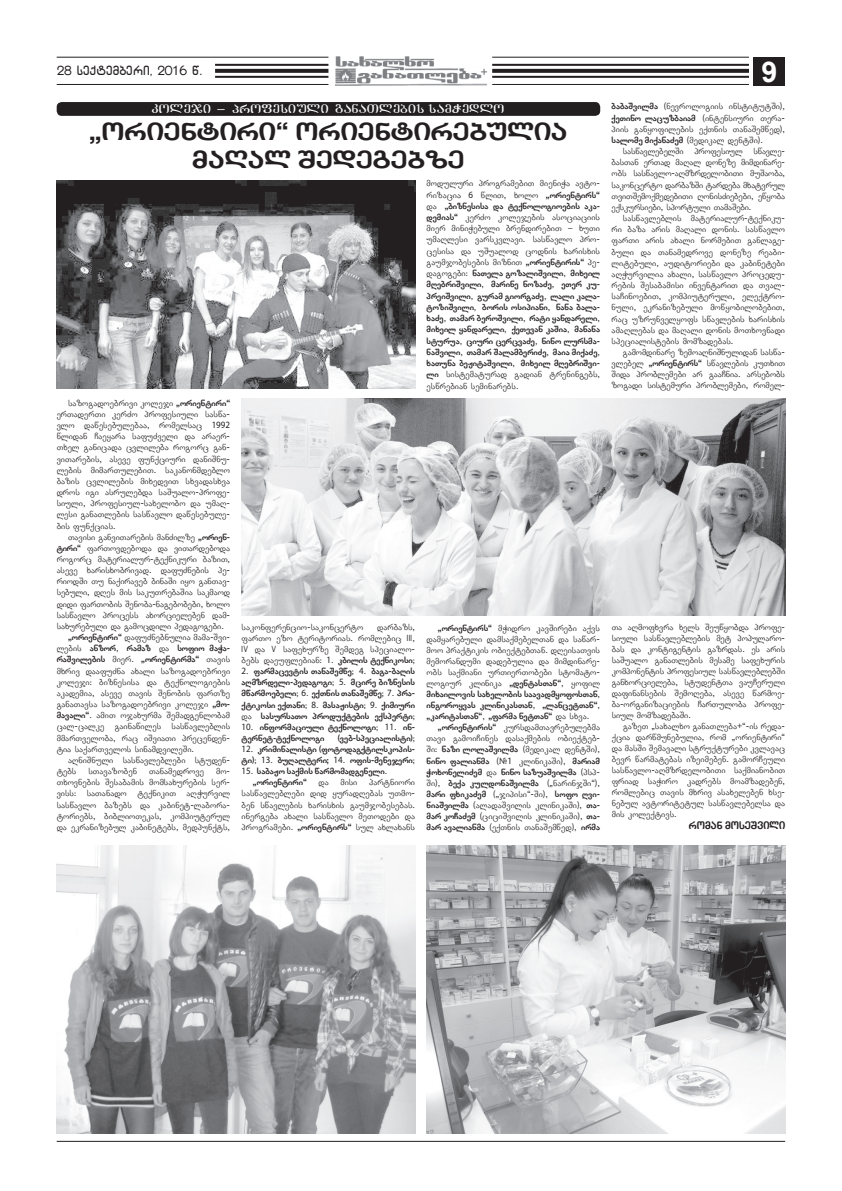
<style>
.page{position:relative;width:842px;height:1191px;background:#fff}
.page>*{position:absolute;margin:0;border:0;box-sizing:border-box;transform-origin:0 0}
.t1{font:700 28.6px "Arial";color:#fff}
.t2{font:700 25px/28.8px "A Kolkhety M";color:#231f20;text-align:center;scale:1.23 1}
.t3{font:13px "Lit Mtavr";color:#fff}
.t4{font:13px "Sanet";letter-spacing:-.03em;color:#231f20}
.t5{font:700 11px "A Kolkhety M";color:#231f20}
.t6{font:9px/11.2px "A Kolkhety N";color:#231f20;text-align:justify}
.t7{font:700 9px/11.2px "A Kolkhety N";color:#231f20}
.s1{font-weight:700}
.s2{font-weight:400}
</style>
<div class="page">
<hr style="left:492px;top:57px;width:257px;height:1px;background:#231f20">
<hr style="left:492px;top:84px;width:257px;height:1px;background:#231f20">
<hr style="left:492px;top:76px;width:257px;height:2px;background:#231f20">
<svg style="left:492px;top:69px;width:257px;height:4px"></svg>
<hr style="left:492px;top:64px;width:257px;height:2px;background:#231f20">
<hr style="left:215px;top:76px;width:113px;height:2px;background:#231f20">
<svg style="left:215px;top:69px;width:113px;height:4px"></svg>
<hr style="left:215px;top:64px;width:113px;height:2px;background:#231f20">
<hr style="left:57px;top:84px;width:271px;height:1px;background:#231f20">
<hr style="left:57px;top:57px;width:271px;height:1px;background:#231f20">
<img style="left:336px;top:57px;width:152px;height:29px">
<div style="left:754px;top:57px;width:31px;height:29px;background:#231f20"></div>
<hr style="left:57px;top:1141px;width:728px;height:1px;background:#231f20">
<div style="left:57px;top:102px;width:543px;height:14px;background:#231f20;border-radius:5px"></div>
<img style="left:57px;top:845px;width:358px;height:289px">
<img style="left:242px;top:398px;width:543px;height:217px">
<img style="left:57px;top:180px;width:358px;height:209px">
<img style="left:427px;top:845px;width:358px;height:289px">
<h3 class="t4" style="left:57px;top:62px;width:147px">28 SEQTEMBERI, 2016 W.</h3>
<h1 class="t1" style="left:761px;top:56px;width:17px">9</h1>
<h3 class="t3" style="left:151px;top:103px;width:355px">KOLEJI _ PROFESIULI GANATLEBIS SAMWEDLO</h3>
<h2 class="t2" style="left:89px;top:117px;width:391px">`ORIENTIRI~ ORIENTIREBULIA<br>MARAL SEDEGEBZE</h2>
<p class="t6" style="left:57px;top:397px;width:175px;text-indent:11px">SAZOGADOEBRIVI KOLEJI <span class="s1">`ORIENTIRI~ </span>ERTADERTI KERZO PROFESIULI SASWA-VLO DAWESEBULEBAA, ROMELSAC 1992<br>WLIDAN CAEYARA SAFUZVELI DA ARAER-TXEL GANICADA CVLILEBA ROGORC GAN-VITAREBIS, ASEVE FUNQCIURI DANISNU-LEBIS MIMARTULEBIT. SAKANONMDEBLO BAZIS CVLILEBIS MIXEDVIT SXVADASXVA DROS IGI ASRULEBDA SASUALO-PROFE-SIULI, PROFESIUL-SAXELOBO DA UMAR-LESI GANATLEBIS SASWAVLO DAWESEBULE-BIS FUNQCIAS.</p>
<p class="t6" style="left:68px;top:531px;width:164px">TAVISI GANVITAREBIS MANZILZE <span class="s1">`ORIEN-</span></p>
<p class="t6" style="left:57px;top:542px;width:175px"><span class="s1">TIRI~</span> FARTOVDEBODA DA VITARDEBODA</p>
<p class="t6" style="left:57px;top:553px;width:175px">ROGORC MATERIALUR-TEQNIKURI BAZIT,</p>
<p class="t6" style="left:57px;top:564px;width:175px">ASEVE XARISXOBRIVAD. DAFUZNEBIS PE-</p>
<p class="t6" style="left:57px;top:576px;width:175px">RIODSI TU NAQIRAVEB BINASI IYO GANTAV-</p>
<p class="t6" style="left:57px;top:587px;width:175px">SEBULI, DRES MIS SAKUTREBASIA SAKMAOD</p>
<p class="t6" style="left:57px;top:598px;width:175px">DIDI FARTOBIS SENOBA-NAGEBOBEBI, XOLO</p>
<p class="t6" style="left:57px;top:609px;width:175px">SASWAVLO PROCESS AXORCIELEBEN DAM-</p>
<p class="t6" style="left:57px;top:620px;width:169px">SAXUREBULI DA GAMOCDILI PEDAGOGEBI.</p>
<p class="t6" style="left:68px;top:631px;width:164px"><span class="s1">`ORIENTIRI~</span> DAFUZNEBNULIA MAMA-SVI-</p>
<p class="t7" style="left:57px;top:643px;width:175px"><span class="s2">LEBIS</span> ANZOR<span class="s2">,</span> RAMAZ <span class="s2">DA</span> SOFIO MAWA-</p>
<p class="t7" style="left:57px;top:654px;width:175px">RASVILEBIS <span class="s2">MIER.</span> `ORIENTIRMA~ <span class="s2">TAVIS</span></p>
<p class="t6" style="left:57px;top:665px;width:175px">MXRIV DAAFUZNA AXALI SAZOGADOEBRIVI</p>
<p class="t6" style="left:57px;top:676px;width:175px">KOLEJI: BIZNESISA DA TEQNOLOGIEBIS</p>
<p class="t6" style="left:57px;top:687px;width:175px">AKADEMIA, ASEVE TAVIS SENOBIS FARTZE</p>
<p class="t6" style="left:57px;top:698px;width:175px">GANATAVSA SAZOGADOEBRIVI KOLEJI <span class="s1">`MO-</span></p>
<p class="t6" style="left:57px;top:710px;width:175px"><span class="s1">MAVALI~</span>. AMIT OJAXURMA SEMADGENLOBAM</p>
<p class="t6" style="left:57px;top:721px;width:175px">CAL-CALKE GAINAWILES SASWAVLEBLIS</p>
<p class="t6" style="left:57px;top:732px;width:175px">MMARTVELOBA, RAC ISVIATI PRECENDEN-</p>
<p class="t6" style="left:57px;top:743px;width:139px">TIA SAQARTVELOS SINAMDVILESI.</p>
<p class="t6" style="left:68px;top:754px;width:164px">ARNISNULI SASWAVLEBLEBI STUDEN-</p>
<p class="t6" style="left:57px;top:765px;width:21px">TEBS</p>
<p class="t6" style="left:88px;top:765px;width:50px">STAVAZOBEN</p>
<p class="t6" style="left:149px;top:765px;width:56px">TANAMEDROVE</p>
<p class="t6" style="left:57px;top:765px;width:175px;text-indent:159px">MO-TXOVNEBIS SESABAMIS MOMSAXUREBIS SER-VISS: SATANADO TEQNIKIT ARWURVIL SASWAVLO BAZEBS DA KABINET-LABORA-TORIEBS, BIBLIOTEKAS, KOMPIUTERUL DA EKRANIZEBUL KABINETEBS, MEDPUNQTS,</p>
<p class="t7" style="left:427px;top:178px;width:175px;text-align:justify"><span class="s2">MODULURI PROGRAMEBIT MIENIWA AVTO-RIZACIA 6 WLIT, XOLO</span> `ORIENTIRS~ <span class="s2">DA</span> `BIZNESISA DA TEQNOLOGIOEBIS AKA-DEMIAS~ <span class="s2">KERZO KOLEJEBIS ASOCIACIIS MIER MINIWEBULI BRENDIREBIT _ XUTI UMARLESI VARSKVLAVI. SASWAVLO PRO-CESISA DA USUALOD CODNIS XARISXIS GAUMJOBESEBIS MIZNIT</span> `ORIENTIRIS~ <span class="s2">PE-DAGOGEBI:</span> NATELA GOZALISVILI<span class="s2">,</span> MIXEIL MREBRISVILI<span class="s2">,</span> MARINE NOZAZE<span class="s2">,</span> ETER KU-PREISVILI<span class="s2">,</span> GURAM GIORGAZE<span class="s2">,</span> LALI KALA-TOZISVILI<span class="s2">,</span> BORIS OSIPIANI<span class="s2">,</span> NANA BALA-XAZE<span class="s2">,</span> TAMAR BEROSVILI<span class="s2">,</span> RATI YANDARELI<span class="s2">, </span>MIXEIL YANDARELI<span class="s2">,</span> QETEVAN KASIA<span class="s2">,</span> MANANA STURUA<span class="s2">,</span> CIURI CERCVAZE<span class="s2">,</span> NINO LURSMA-NASVILI<span class="s2">,</span> TAMAR SALAMBERIZE<span class="s2">,</span> MAIA MIQAZE<span class="s2">, </span>XATUNA BEJITASVILI<span class="s2">,</span> MIXEIL MREBRISVI-LI <span class="s2">SISTEMATURAD GADIAN TRENINGEBS, ESWREBIAN SEMINAREBS.</span></p>
<p class="t6" style="left:242px;top:621px;width:175px;text-indent:136px">DARBAZS, FARTO EZO TERITORIAS. ROMLEBIC III, IV DA V SAFEXURZE SEMDEG SPECIALO-BEBS DAEUFLEBIAN: 1. <span class="s1">KBILIS TEQNIKOSI</span>;</p>
<p class="t7" style="left:242px;top:666px;width:175px;text-align:justify"><span class="s2">2.</span> FARMACEVTIS TANASEMWE<span class="s2">; 4.</span> BAGA-BARIS ARMZRDELI-PEDAGOGI<span class="s2">; 5.</span> MCIRE BIZNESIS MWARMOEBELI<span class="s2">; 6.</span> EQTNIS TANASEMWE<span class="s2">; 7.</span> PRA-QTIKOSI EQTANI<span class="s2">; 8.</span> MASAJISTI<span class="s2">; 9.</span> QIMIURI <span class="s2">DA</span> SASURSATO PRODUQTEBIS EQSPERTI<span class="s2">;</span></p>
<p class="t7" style="left:242px;top:721px;width:175px"><span class="s2">10.</span> INFORMACIULI TEQNOLOGI<span class="s2">; 11.</span> IN-<br>TERNET-TEQNOLOGI</p>
<p class="t6" style="left:242px;top:621px;width:123px">SAKONFERENCIO-SAKONCERTO</p>
<p class="t7" style="left:338px;top:732px;width:79px">(VEB-SPECIALISTI)<span class="s2">;</span></p>
<p class="t7" style="left:242px;top:743px;width:175px"><span class="s2">12.</span> KRIMINALISTI (FOTODAGQTILSKOPIS-<br>TI)<span class="s2">; 13.</span> BURALTERI; <span class="s2">14.</span> OFIS-MENEJERI<span class="s2">;</span></p>
<p class="t7" style="left:253px;top:766px;width:136px;text-indent:-11px"><span class="s2">15.</span> SABAJO SAQMIS WARMOMADGENELI<span class="s2">. </span>`ORIENTIRI~</p>
<p class="t6" style="left:242px;top:777px;width:175px;text-indent:127px">PARTNIORI SASWAVLEBLEBI DID YURADREBAS UTMO-BEN SWAVLEBIS XARISXIS GAUMJOBESEBAS.<br>INERGEBA AXALI SASWAVLO METODEBI DA PROGRAMEBI. <span class="s1">`ORIENTIRS~</span> SUL AXLAXANS</p>
<p class="t6" style="left:318px;top:777px;width:12px">DA</p>
<p class="t6" style="left:340px;top:777px;width:19px">MISI</p>
<p class="t6" style="left:427px;top:622px;width:175px;text-indent:11px"><span class="s1">`ORIENTIRS~</span> MWIDRO KAVSIREBI AQVS DAMYAREBULI DAMSAQMEBELTAN DA SAWAR-MOO PRAQTIKIS OBIEQTEBTAN. DREISATVIS MEMORANDUMI DADEBULIA DA MIMDINARE-OBS SAQMIANI URTIERTOBEBI STOMATO-LOGIUR KLINIKA <span class="s1">`DENTASTAN~</span>, YOFIL <span class="s1">MIXAILOVIS SAXELOBIS SAAVADMYOFOSTAN</span>, <span class="s1">INGOROYVAS KLINIKASTAN</span>, <span class="s1">`LANCETTAN~</span>, <span class="s1">`KARITASTAN~</span>, <span class="s1">`FARMA NETTAN~</span> DA SXVA.</p>
<p class="t6" style="left:427px;top:722px;width:175px;text-indent:11px"><span class="s1">`ORIENTIRIS~</span> KURSDAMTAVREBULEBMA TAVI GAMOICINES DASAQMEBIS OBIEQTEB-SI: <span class="s1">NAZI LOLASVILMA</span> (MEDIKAL DENTSI), <span class="s1">NINO FALIANMA</span> (#1 KLINIKASI), <span class="s1">MARIAM WOXONELIZEM</span> DA <span class="s1">NINO SAZUASVILMA</span> (PSP-SI), <span class="s1">BEQA KULDONASVILMA</span> (`NARINJSI~), <span class="s1">MARI FXIKAZEM</span> (`JIPISI~-SI), <span class="s1">SOFO RVI-NIASVILMA</span> (ALADASVILIS KLINIKASI), <span class="s1">TA-MAR KOCAZEM</span> (CICISVILIS KLINIKASI), <span class="s1">TA-MAR AVALIANMA</span> (EQTNIS TANASEMWED), <span class="s1">IRMA</span></p>
<p class="t6" style="left:612px;top:101px;width:175px"><span class="s1">BABASVILMA</span> (NEVROLOGIIS INSTITUTSI), <span class="s1">QETINO LACUZBAIAM</span> (INTENSIURI TERA-PIIS GANYOFILEBIS EQTNIS TANASEMWED), <span class="s1">SALOME MIQANAZEM</span> (MEDIKAL DENTSI).</p>
<p class="t6" style="left:612px;top:145px;width:175px;text-indent:11px">SASWAVLEBELSI PROFESIUL SWAVLE-BASTAN ERTAD MARAL DONEZE MIMDINARE-OBS SASWAVLO-ARMZRDELOBITI MUSAOBA, SAKONCERTO DARBAZSI TARDEBA MXATVRUL TVITSEMOQMEDEBITI RONISZIEBEBI, EWYOBA EQSKURSIEBI, SPORTULI TAMASEBI.</p>
<p class="t6" style="left:612px;top:212px;width:175px;text-indent:11px">SASWAVLEBLIS MATERIALUR-TEQNIKU-RI BAZA ARIS MARALI DONIS. SASWAVLO FARTI ARIS AXALI NORMEBIT GANLAGE-BULI DA TANAMEDROVE DONEZE REABI-LITEBULI, AUDITORIEBI DA KABINETEBI ARWURVILIA AXALI, SASWAVLO PROCEDU-REBIS SESABAMISI INVENTARIT DA TVAL-SACINOEBIT, KOMPIUTERULI, ELEQTRO-NULI, EKRANIZEBULI MOWYOBILOBEBIT, RAC UZRUNVELYOFS SWAVLEBIS XARISXIS AMARLEBAS DA MARALI DONIS MOTXOVNADI SPECIALISTEBIS MOMZADEBAS.</p>
<p class="t6" style="left:612px;top:346px;width:175px;text-indent:11px">GAMOMDINARE ZEMOARNISNULIDAN SASWA-VLEBEL <span class="s1">`ORIENTIRS~</span> SWAVLEBIS KUTXIT SIDA PROBLEMEBI AR GAACNIA. ARSEBOBS ZOGADI SISTEMURI PROBLEMEBI, ROMEL-</p>
<p class="t6" style="left:612px;top:621px;width:175px">TA ARMOFXVRA XELS SEUWYOBDA PROFE-SIULI SASWAVLEBLEBIS MET POPULARO-BAS DA KONTIGENTIS GAZRDAS. ES ARIS SASUALO GANATLEBIS MESAME SAFEXURIS KOMPONENTIS PROFESIUL SASWAVLEBLEBSI GANXORCIELEBA, STUDENTTA VAUCERULI DAFINANSEBIS SEMOREBA, ASEVE WARMOE-BA-ORGANIZACIEBIS CARTULOBA PROFE-SIUL MOMZADEBASI.</p>
<p class="t6" style="left:612px;top:720px;width:175px;text-indent:11px">GAZET `SAXALXO GANATLEBA+~-IS REDA-QCIA DARWMUNEBULIA, ROM `ORIENTIRI~ DA MASSI SEMAVALI STRUQTUREBI KVLAVAC BEVR WARMATEBAS IZEIMEBEN. GAMORCEULI SASWAVLO-ARMZRDELOBITI SAQMIANOBIT FRIAD SAWIRO KADREBS MOAMZADEBEN, ROMLEBIC TAVIS MXRIV ASAXELEBEN XSE-NEBUL AVTORITETUL SASWAVLEBELSA DA MIS KOLEQTIVS.</p>
<p class="t5" style="left:689px;top:819px;width:98px">ROMAN MOSESVILI</p>
</div>
